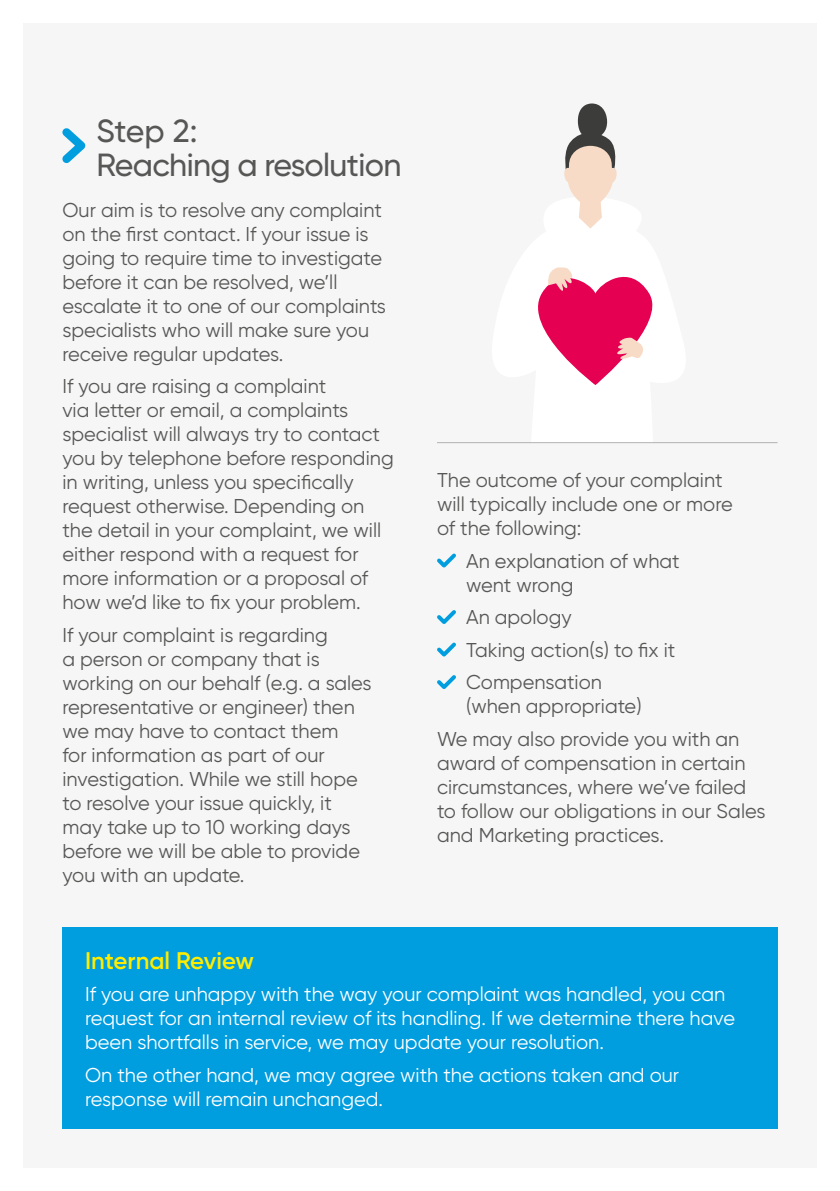
<style>
.page{position:relative;width:840px;height:1191px;background:#fff}
.page>*{position:absolute;margin:0;border:0;box-sizing:border-box;transform-origin:0 0}
.t1{font:500 32px/34px "Gilroy";letter-spacing:-.02em;color:#575756}
.t2{font:600 24px "Gilroy";color:#ffed00}
.t3{font:20px/24px "Gilroy";color:#575756}
.t4{font:20px/24px "Gilroy";color:#fff}
</style>
<div class="page">
<div style="left:0;top:0;width:839px;height:1191px;background:#f6f6f6"></div>
<div style="left:0;top:0;width:839px;height:23px;background:#fff"></div>
<div style="left:0;top:1168px;width:839px;height:23px;background:#fff"></div>
<div style="left:816px;top:0;width:23px;height:1191px;background:#fff"></div>
<div style="left:62px;top:927px;width:715px;height:201px;background:#009ddf"></div>
<svg style="left:437px;top:553px;width:19px;height:15px"></svg>
<svg style="left:437px;top:610px;width:19px;height:14px"></svg>
<svg style="left:437px;top:642px;width:19px;height:15px"></svg>
<svg style="left:437px;top:675px;width:19px;height:14px"></svg>
<svg style="left:62px;top:128px;width:23px;height:35px"></svg>
<div style="left:577px;top:103px;width:30px;height:36px;background:#3c3c3b;border-radius:50%"></div>
<svg style="left:538px;top:127px;width:115px;height:258px"></svg>
<hr style="left:437px;top:442px;width:340px;height:1px;background:#b3b2b2">
<div style="left:0;top:0;width:23px;height:1191px;background:#fff"></div>
<h1 class="t1" style="left:97px;top:113px;width:306px">Step 2:<br>Reaching a resolution</h1>
<p class="t3" style="left:62px;top:197px;width:325px">Our aim is to resolve any complaint on the first contact. If your issue is going to require time to investigate before it can be resolved, we’ll escalate it to one of our complaints specialists who will make sure you receive regular updates.</p>
<p class="t3" style="left:62px;top:374px;width:332px">If you are raising a complaint<br>via letter or email, a complaints specialist will always try to contact you by telephone before responding in writing, unless you specifically request otherwise. Depending on the detail in your complaint, we will either respond with a request for more information or a proposal of how we’d like to fix your problem.</p>
<p class="t3" style="left:62px;top:622px;width:310px">If your complaint is regarding<br>a person or company that is working on our behalf (e.g. a sales representative or engineer) then we may have to contact them<br>for information as part of our investigation. While we still hope to resolve your issue quickly, it may take up to 10 working days before we will be able to provide you with an update.</p>
<p class="t3" style="left:437px;top:468px;width:297px">The outcome of your complaint will typically include one or more of the following:</p>
<p class="t3" style="left:466px;top:548px;width:215px">An explanation of what went wrong</p>
<p class="t3" style="left:466px;top:600px;width:211px;line-height:32.6px">An apology<br>Taking action(s) to fix it<br>Compensation</p>
<p class="t3" style="left:437px;top:689px;width:304px;line-height:32.4px;text-indent:29px">(when appropriate)<br>We may also provide you with an</p>
<p class="t3" style="left:437px;top:750px;width:330px">award of compensation in certain circumstances, where we’ve failed to follow our obligations in our Sales and Marketing practices.</p>
<p class="t2" style="left:85px;top:945px;width:170px">Internal Review</p>
<p class="t4" style="left:85px;top:982px;width:651px">If you are unhappy with the way your complaint was handled, you can request for an internal review of its handling. If we determine there have been shortfalls in service, we may update your resolution.</p>
<p class="t4" style="left:85px;top:1062px;width:595px">On the other hand, we may agree with the actions taken and our response will remain unchanged.</p>
</div>
